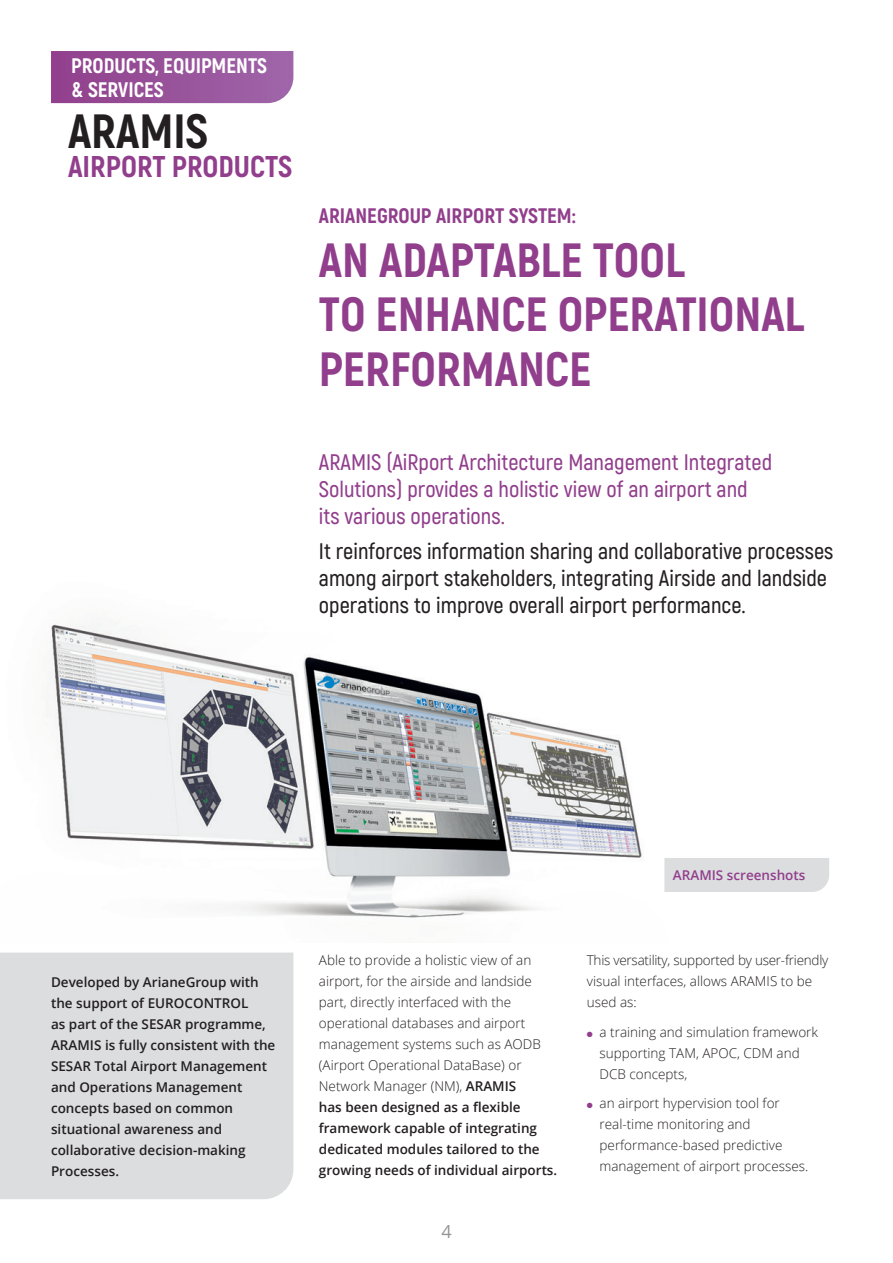
<style>
.page{position:relative;width:893px;height:1263px;background:#fff}
.page>*{position:absolute;margin:0;border:0;box-sizing:border-box;transform-origin:0 0}
.t1{font:800 48px/54px "Akrobat";color:#913e8c}
.t2{font:800 48px "Akrobat";color:#231f20}
.t3{font:800 30px "Akrobat";color:#913e8c}
.t4{font:600 22.5px/27px "Akrobat";color:#231f20}
.t5{font:600 22.5px/27px "Akrobat";color:#913e8c}
.t6{font:800 21px/24px "Akrobat";color:#fff}
.t7{font:800 21px "Akrobat";color:#913e8c}
.t8{font:18px "Open Sans";color:#939598}
.t9{font:300 13.5px/21px "Open Sans";color:#231f20}
.t10{font:600 13.5px/21px "Open Sans";color:#231f20}
.t11{font:300 13.5px/21px "Open Sans";letter-spacing:-.02em;color:#231f20}
.t12{font:600 13.5px "Open Sans";color:#913e8c}
.s1{font-weight:600}
.s2{color:#913e8c}
</style>
<div class="page">
<img style="left:50px;top:623px;width:592px;height:295px">
<div style="left:664px;top:858px;width:165px;height:34px;background:#dcdddf"></div>
<svg style="left:51px;top:51px;width:242px;height:52px;background:#99549b"></svg>
<div style="left:0;top:952px;width:293px;height:247px;background:#dcdddf"></div>
<h3 class="t6" style="left:71px;top:54px;width:197px">PRODUCTS, EQUIPMENTS &amp; SERVICES</h3>
<h1 class="t2" style="left:68px;top:101px;width:142px">ARAMIS</h1>
<h2 class="t3" style="left:68px;top:147px;width:226px">AIRPORT PRODUCTS</h2>
<h3 class="t7" style="left:319px;top:203px;width:258px">ARIANEGROUP AIRPORT SYSTEM:</h3>
<h1 class="t1" style="left:319px;top:233px;width:487px">AN ADAPTABLE TOOL<br>TO ENHANCE OPERATIONAL<br>PERFORMANCE</h1>
<h3 class="t5" style="left:319px;top:448px;width:455px">ARAMIS (AiRport Architecture Management Integrated<br>Solutions) provides a holistic view of an airport and its various operations.</h3>
<h3 class="t4" style="left:319px;top:538px;width:516px">It reinforces information sharing and collaborative processes among airport stakeholders, integrating Airside and landside operations to improve overall airport performance.</h3>
<p class="t10" style="left:51px;top:971px;width:226px">Developed by ArianeGroup with the support of EUROCONTROL<br>as part of the SESAR programme,<br>ARAMIS is fully consistent with the<br>SESAR Total Airport Management and Operations Management concepts based on common situational awareness and collaborative decision-making<br>Processes.</p>
<p class="t12" style="left:673px;top:866px;width:134px">ARAMIS screenshots</p>
<p class="t9" style="left:319px;top:949px;width:240px">Able to provide a holistic view of an airport, for the airside and landside part, directly interfaced with the operational databases and airport management systems such as AODB (Airport Operational DataBase) or Network Manager (NM), <span class="s1">ARAMIS<br>has been designed as a flexible framework capable of integrating dedicated modules tailored to the growing needs of individual airports.</span></p>
<p class="t11" style="left:587px;top:949px;width:243px">This versatility, supported by user-friendly visual interfaces, allows ARAMIS to be used as:</p>
<p class="t9" style="left:600px;top:1021px;width:220px;text-indent:-13px"><span class="s2">●</span> a training and simulation framework supporting TAM, APOC, CDM and<br>DCB concepts,</p>
<p class="t9" style="left:600px;top:1092px;width:210px;text-indent:-13px"><span class="s2">●</span> an airport hypervision tool for real-time monitoring and performance-based predictive management of airport processes.</p>
<h3 class="t8" style="left:441px;top:1219px;width:12px">4</h3>
</div>
